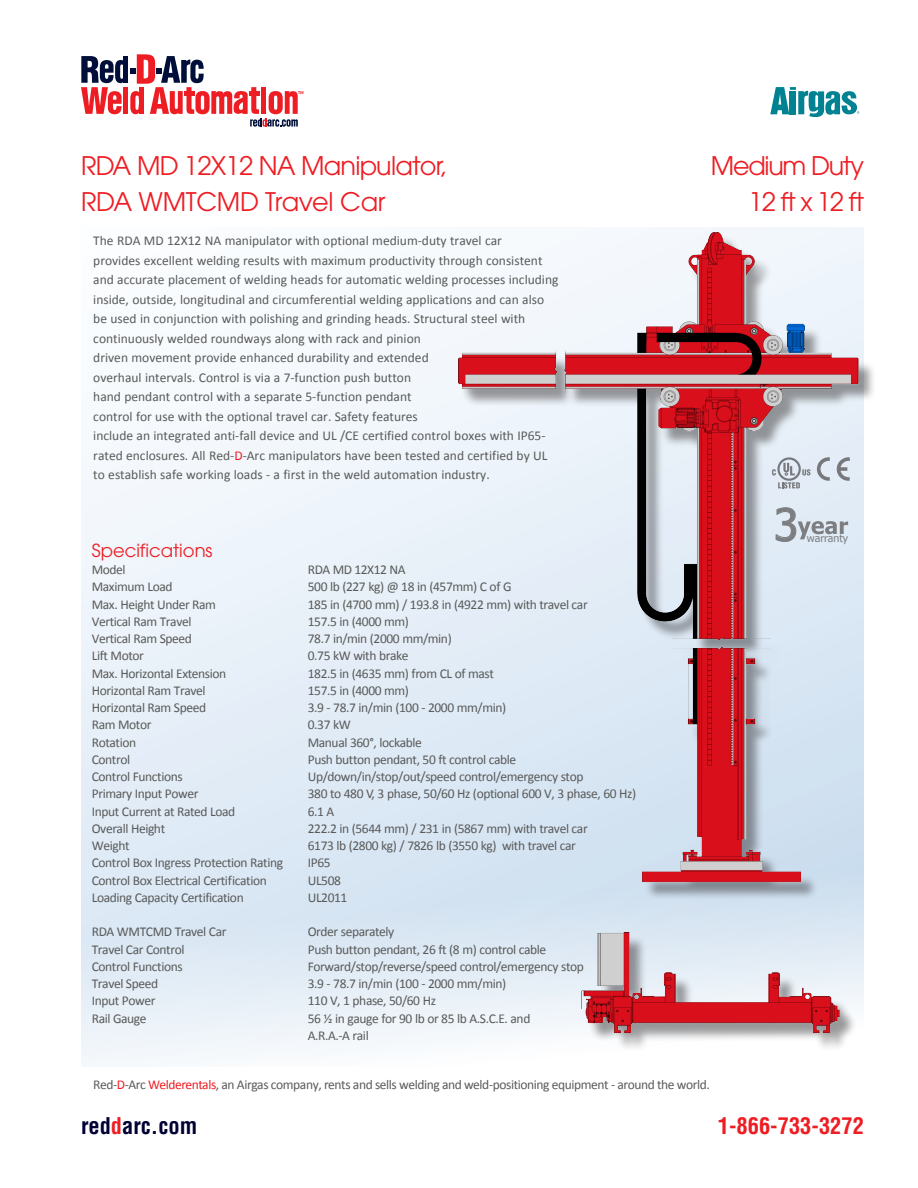
<style>
.page{position:relative;width:918px;height:1188px;background:#fff}
.page>*{position:absolute;margin:0;border:0;box-sizing:border-box;transform-origin:0 0}
.t1{font:44.4px "Tahoma";color:#7c7e81}
.t2{font:25.5px "Avant Garde";letter-spacing:-.03em;color:#ee1d23}
.t3{font:25.5px "Avant Garde";letter-spacing:-.01em;color:#ee1d23}
.t4{font:25.5px "Avant Garde";letter-spacing:-.05em;color:#ee1d23}
.t5{font:700 condensed 22.5px "Helvetica";color:#ee1d23}
.t6{font:700 condensed 22.5px "Helvetica";color:#003}
.t7{font:18px "Avant Garde";color:#ee1d23}
.t8{font:13.5px "Calibri";letter-spacing:-.03em;color:#595a59}
.t9{font:13.5px/19.5px "Calibri";color:#595a59}
.t10{font:10.65px "Tahoma";color:#7c7e81}
.s1{color:#ee1d23}
</style>
<div class="page">
<img style="left:81px;top:228px;width:783px;height:837px">
<svg style="left:770px;top:87px;width:89px;height:30px"></svg>
<div style="left:461px;top:236px;width:415px;height:815px;background:#231f20;opacity:.45"></div>
<img style="left:430px;top:233px;width:446px;height:800px">
<svg style="left:81px;top:54px;width:222px;height:73px"></svg>
<svg style="left:772px;top:457px;width:39px;height:32px"></svg>
<svg style="left:837px;top:457px;width:13px;height:24px"></svg>
<svg style="left:817px;top:457px;width:13px;height:24px"></svg>
<svg style="left:775px;top:507px;width:73px;height:35px"></svg>
<p class="t2" style="left:81px;top:151px;width:368px">RDA MD 12X12 NA Manipulator,</p>
<p class="t3" style="left:81px;top:187px;width:306px">RDA WMTCMD Travel Car</p>
<p class="t9" style="left:93px;top:231px;width:410px">The RDA MD 12X12 NA manipulator with optional medium-duty travel car</p>
<p class="t9" style="left:93px;top:251px;width:467px">provides excellent welding results with maximum productivity through consistent and accurate placement of welding heads for automatic welding processes including inside, outside, longitudinal and circumferential welding applications and can also be used in conjunction with polishing and grinding heads. Structural steel with continuously welded roundways along with rack and pinion<br>driven movement provide enhanced durability and extended<br>overhaul intervals. Control is via a 7-function push button<br>hand pendant control with a separate 5-function pendant<br>control for use with the optional travel car. Safety features<br>include an integrated anti-fall device and UL /CE certified control boxes with IP65- rated enclosures. All Red-<span class="s1">D</span>-Arc manipulators have been tested and certified by UL to establish safe working loads - a first in the weld automation industry.</p>
<p class="t7" style="left:92px;top:540px;width:122px">Specifications</p>
<p class="t8" style="left:92px;top:561px;width:35px">Model</p>
<p class="t8" style="left:308px;top:561px;width:99px">RDA MD 12X12 NA</p>
<p class="t8" style="left:92px;top:578px;width:82px">Maximum Load</p>
<p class="t8" style="left:308px;top:578px;width:205px">500 lb (227 kg) @ 18 in (457mm) C of G</p>
<p class="t8" style="left:92px;top:596px;width:126px">Max. Height Under Ram</p>
<p class="t8" style="left:308px;top:596px;width:281px">185 in (4700 mm) / 193.8 in (4922 mm) with travel car</p>
<p class="t8" style="left:92px;top:613px;width:101px">Vertical Ram Travel</p>
<p class="t8" style="left:308px;top:613px;width:103px">157.5 in (4000 mm)</p>
<p class="t8" style="left:92px;top:630px;width:102px">Vertical Ram Speed</p>
<p class="t8" style="left:308px;top:630px;width:145px">78.7 in/min (2000 mm/min)</p>
<p class="t8" style="left:92px;top:647px;width:54px">Lift Motor</p>
<p class="t8" style="left:308px;top:647px;width:102px">0.75 kW with brake</p>
<p class="t8" style="left:92px;top:665px;width:136px">Max. Horizontal Extension</p>
<p class="t8" style="left:308px;top:665px;width:188px">182.5 in (4635 mm) from CL of mast</p>
<p class="t8" style="left:92px;top:682px;width:115px">Horizontal Ram Travel</p>
<p class="t8" style="left:308px;top:682px;width:103px">157.5 in (4000 mm)</p>
<p class="t8" style="left:92px;top:699px;width:116px">Horizontal Ram Speed</p>
<p class="t8" style="left:308px;top:699px;width:200px">3.9 - 78.7 in/min (100 - 2000 mm/min)</p>
<p class="t8" style="left:92px;top:716px;width:61px">Ram Motor</p>
<p class="t8" style="left:308px;top:716px;width:45px">0.37 kW</p>
<p class="t8" style="left:92px;top:734px;width:46px">Rotation</p>
<p class="t8" style="left:308px;top:734px;width:116px">Manual 360°, lockable</p>
<p class="t8" style="left:92px;top:751px;width:40px">Control</p>
<p class="t8" style="left:308px;top:751px;width:210px">Push button pendant, 50 ft control cable</p>
<p class="t8" style="left:92px;top:768px;width:92px">Control Functions</p>
<p class="t8" style="left:308px;top:768px;width:277px">Up/down/in/stop/out/speed control/emergency stop</p>
<p class="t8" style="left:92px;top:785px;width:108px">Primary Input Power</p>
<p class="t8" style="left:308px;top:785px;width:330px">380 to 480 V, 3 phase, 50/60 Hz (optional 600 V, 3 phase, 60 Hz)</p>
<p class="t8" style="left:92px;top:803px;width:145px">Input Current at Rated Load</p>
<p class="t8" style="left:308px;top:803px;width:28px">6.1 A</p>
<p class="t8" style="left:92px;top:820px;width:75px">Overall Height</p>
<p class="t8" style="left:308px;top:820px;width:281px">222.2 in (5644 mm) / 231 in (5867 mm) with travel car</p>
<p class="t8" style="left:92px;top:837px;width:39px">Weight</p>
<p class="t8" style="left:308px;top:837px;width:270px">6173 lb (2800 kg) / 7826 lb (3550 kg) with travel car</p>
<p class="t8" style="left:92px;top:854px;width:193px">Control Box Ingress Protection Rating</p>
<p class="t8" style="left:308px;top:854px;width:24px">IP65</p>
<p class="t8" style="left:92px;top:872px;width:177px">Control Box Electrical Certification</p>
<p class="t8" style="left:308px;top:872px;width:35px">UL508</p>
<p class="t8" style="left:92px;top:889px;width:153px">Loading Capacity Certification</p>
<p class="t8" style="left:308px;top:889px;width:41px">UL2011</p>
<p class="t8" style="left:92px;top:923px;width:136px">RDA WMTCMD Travel Car</p>
<p class="t8" style="left:308px;top:923px;width:88px">Order separately</p>
<p class="t8" style="left:92px;top:941px;width:94px">Travel Car Control</p>
<p class="t8" style="left:308px;top:941px;width:240px">Push button pendant, 26 ft (8 m) control cable</p>
<p class="t8" style="left:92px;top:958px;width:92px">Control Functions</p>
<p class="t8" style="left:308px;top:958px;width:278px">Forward/stop/reverse/speed control/emergency stop</p>
<p class="t8" style="left:92px;top:975px;width:68px">Travel Speed</p>
<p class="t8" style="left:308px;top:975px;width:200px">3.9 - 78.7 in/min (100 - 2000 mm/min)</p>
<p class="t8" style="left:92px;top:992px;width:65px">Input Power</p>
<p class="t8" style="left:308px;top:992px;width:130px">110 V, 1 phase, 50/60 Hz</p>
<p class="t8" style="left:92px;top:1010px;width:56px">Rail Gauge</p>
<p class="t8" style="left:308px;top:1010px;width:224px">56 ½ in gauge for 90 lb or 85 lb A.S.C.E. and</p>
<p class="t8" style="left:308px;top:1027px;width:62px">A.R.A.-A rail</p>
<p class="t4" style="left:711px;top:151px;width:155px">Medium Duty</p>
<p class="t2" style="left:749px;top:187px;width:117px">12 ft x 12 ft</p>
<p class="t1" style="left:774px;top:495px;width:26px">3</p>
<p class="t10" style="left:807px;top:531px;width:43px">warranty</p>
<p class="t8" style="left:93px;top:1076px;width:618px">Red-<span class="s1">D</span>-Arc <span class="s1">Welderentals</span>, an Airgas company, rents and sells welding and weld-positioning equipment - around the world.</p>
<p class="t6" style="left:81px;top:1112px;width:118px">red<span class="s1">d</span>arc.com</p>
<p class="t5" style="left:718px;top:1112px;width:148px">1-866-733-3272</p>
</div>
